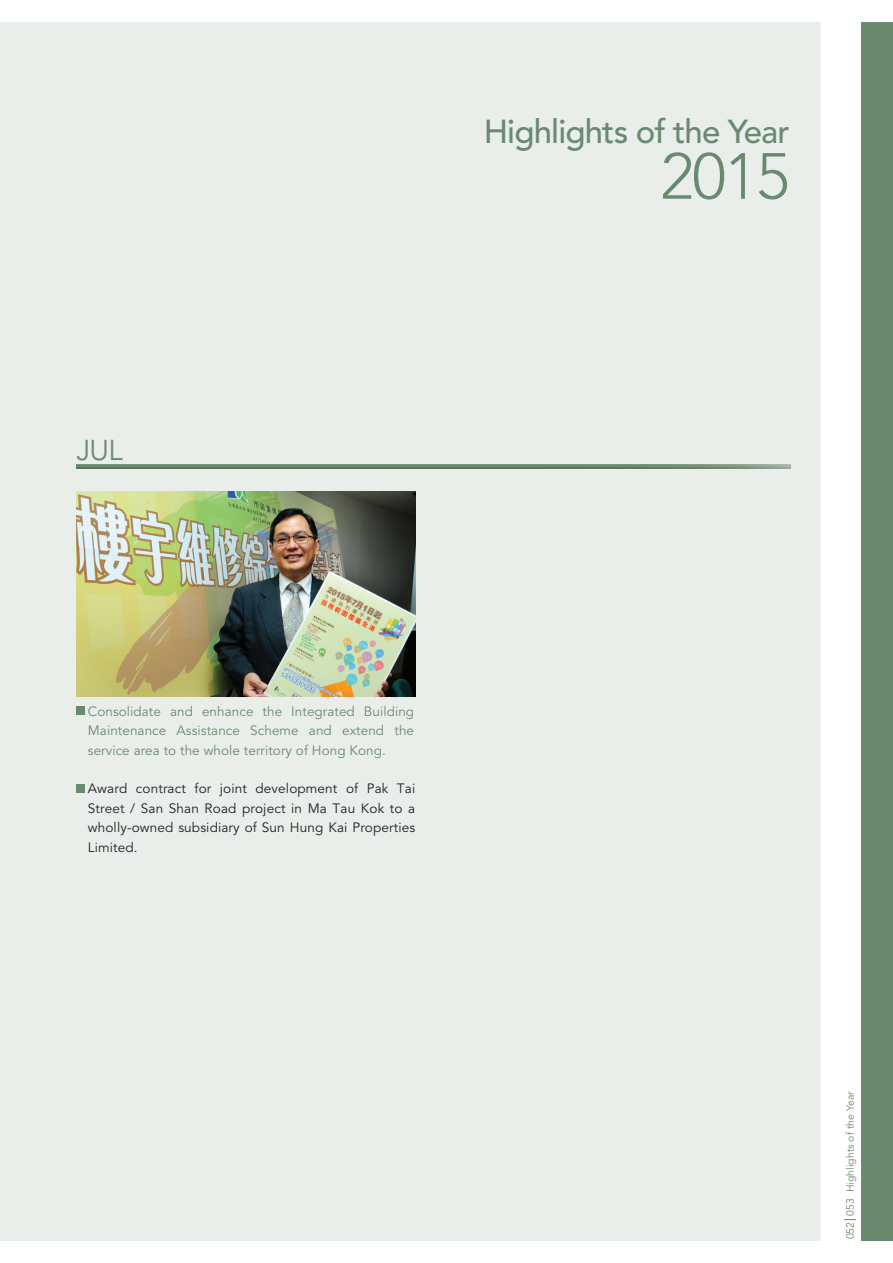
<style>
.page{position:relative;width:893px;height:1263px;background:#fff}
.page>*{position:absolute;margin:0;border:0;box-sizing:border-box;transform-origin:0 0}
.t1{font:300 64.5px "Avenir";color:#6a8a70}
.t2{font:500 33px "Avenir";letter-spacing:-.025em;color:#6a8a70}
.t3{font:28.5px "Avenir";color:#6a8a70}
.t4{font:13.5px/19.5px "Avenir";letter-spacing:.01em;color:#231f20;text-align:justify}
.t5{font:13.5px/19.5px "Avenir";letter-spacing:.005em;color:#6a8a70;text-align:justify}
.t6{font:10.5px "Avenir";color:#6a8a70}
</style>
<div class="page">
<div style="left:0;top:22px;width:821px;height:1219px;background:#eaeeea"></div>
<svg style="left:844px;top:1219px;width:12px;height:1px"></svg>
<div style="left:77px;top:706px;width:8px;height:9px;background:#6a8a70"></div>
<div style="left:77px;top:784px;width:8px;height:9px;background:#6a8a70"></div>
<img style="left:77px;top:464px;width:714px;height:5px">
<img style="left:76px;top:491px;width:339px;height:205px">
<div style="left:861px;top:0;width:32px;height:1263px;background:#6a8a70"></div>
<div style="left:0;top:0;width:893px;height:21px;background:#fff"></div>
<div style="left:0;top:1242px;width:893px;height:21px;background:#fff"></div>
<h3 class="t3" style="left:77px;top:439px;width:48px">JUL</h3>
<h2 class="t2" style="left:484px;top:118px;width:308px">Highlights of the Year</h2>
<h1 class="t1" style="left:660px;top:150px;width:131px">2015</h1>
<p class="t5" style="left:88px;top:703px;width:328px">Consolidate and enhance the Integrated Building Maintenance Assistance Scheme and extend the service area to the whole territory of Hong Kong.</p>
<p class="t4" style="left:88px;top:780px;width:329px">Award contract for joint development of Pak Tai Street / San Shan Road project in Ma Tau Kok to a wholly-owned subsidiary of Sun Hung Kai Properties Limited.</p>
<p class="t6" style="left:846px;top:1239px;width:150px;rotate:-90deg">052 053 Highlights of the Year</p>
</div>
